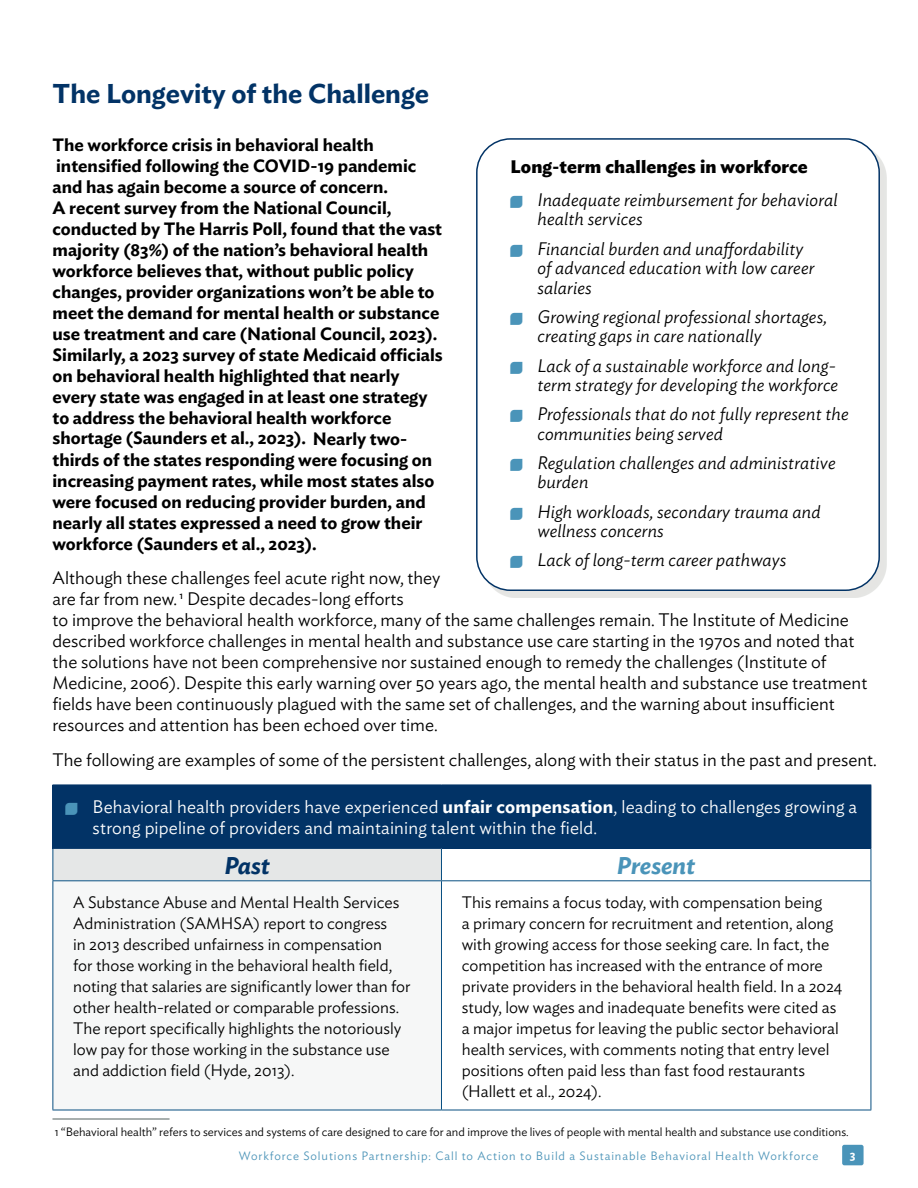
<style>
.page{position:relative;width:918px;height:1188px;background:#fff}
.page>*{position:absolute;margin:0;border:0;box-sizing:border-box;transform-origin:0 0}
.t1{font:600 27px "Ideal Sans";color:#023366}
.t2{font:italic 600 24px "Ideal Sans";color:#4a94b9}
.t3{font:italic 600 24px "Ideal Sans";color:#023366}
.t4{font:300 18px/21px "Ideal Sans";color:#000}
.t5{font:italic 300 18px/19.5px "Ideal Sans";letter-spacing:.01em;color:#000}
.t6{font:300 18px/21px "Ideal Sans";letter-spacing:.01em;color:#fff}
.t7{font:700 18px "Ideal Sans";letter-spacing:.01em;color:#000}
.t8{font:600 17.7px/21px "Ideal Sans";color:#000}
.t9{font:300 16.5px/21px "Ideal Sans";color:#000}
.t10{font:300 12px "Ideal Sans";color:#000}
.t11{font:300 12px "Ideal Sans";letter-spacing:.075em;color:#4c94b8}
.t12{font:600 12px "Ideal Sans";color:#fff}
.s1{font-weight:600}
</style>
<div class="page">
<div style="left:842px;top:1145px;width:22px;height:20px;background:#4a94b9;border-radius:2px"></div>
<div style="left:483px;top:145px;width:404px;height:453px;background:#a9aba4;opacity:.3"></div>
<div style="left:477px;top:139px;width:402px;height:451px;background:#fff;border-radius:34px"></div>
<div style="left:476px;top:138px;width:404px;height:453px;border:2px solid #023366;border-radius:34px"></div>
<div style="left:53px;top:785px;width:818px;height:63px;background:#023366"></div>
<div style="left:53px;top:848px;width:388px;height:33px;background:#e5e7e7"></div>
<div style="left:53px;top:881px;width:388px;height:229px;background:#f6f7f7"></div>
<hr style="left:52px;top:849px;width:1px;height:31px;background:#084f81">
<hr style="left:441px;top:849px;width:1px;height:31px;background:#084f81">
<hr style="left:871px;top:849px;width:1px;height:31px;background:#084f81">
<hr style="left:52px;top:880px;width:389px;height:1px;background:#084f81">
<hr style="left:52px;top:881px;width:1px;height:229px;background:#084f81">
<hr style="left:441px;top:880px;width:430px;height:1px;background:#084f81">
<hr style="left:441px;top:881px;width:1px;height:229px;background:#084f81">
<hr style="left:871px;top:881px;width:1px;height:229px;background:#084f81">
<hr style="left:52px;top:1110px;width:389px;height:1px;background:#084f81">
<hr style="left:441px;top:1110px;width:430px;height:1px;background:#084f81">
<hr style="left:52px;top:785px;width:1px;height:63px;background:#023366">
<hr style="left:871px;top:785px;width:1px;height:63px;background:#023366">
<hr style="left:52px;top:848px;width:389px;height:1px;background:#023366">
<hr style="left:441px;top:848px;width:430px;height:1px;background:#023366">
<hr style="left:52px;top:1119px;width:118px;height:1px;background:#53605f">
<h1 class="t1" style="left:52px;top:72px;width:378px">The Longevity of the Challenge</h1>
<p class="t8" style="left:52px;top:133px;width:392px">The workforce crisis in behavioral health intensified following the COVID-19 pandemic and has again become a source of concern.<br>A recent survey from the National Council, conducted by The Harris Poll, found that the vast majority (83%) of the nation’s behavioral health workforce believes that, without public policy changes, provider organizations won’t be able to meet the demand for mental health or substance use treatment and care (National Council, 2023).<br>Similarly, a 2023 survey of state Medicaid officials on behavioral health highlighted that nearly every state was engaged in at least one strategy to address the behavioral health workforce shortage (Saunders et al., 2023). Nearly two&shy;thirds of the states responding were focusing on increasing payment rates, while most states also were focused on reducing provider burden, and nearly all states expressed a need to grow their workforce (Saunders et al., 2023).</p>
<p class="t4" style="left:52px;top:566px;width:816px">Although these challenges feel acute right now, they<br>are far from new. <sup>1</sup> Despite decades-long efforts<br>to improve the behavioral health workforce, many of the same challenges remain. The Institute of Medicine described workforce challenges in mental health and substance use care starting in the 1970s and noted that the solutions have not been comprehensive nor sustained enough to remedy the challenges (Institute of Medicine, 2006). Despite this early warning over 50 years ago, the mental health and substance use treatment fields have been continuously plagued with the same set of challenges, and the warning about insufficient resources and attention has been echoed over time.</p>
<p class="t4" style="left:53px;top:747px;width:826px">The following are examples of some of the persistent challenges, along with their status in the past and present.</p>
<p class="t7" style="left:510px;top:152px;width:299px">Long-term challenges in workforce</p>
<p class="t5" style="left:537px;top:188px;width:302px">Inadequate reimbursement for behavioral health services</p>
<p class="t5" style="left:537px;top:237px;width:279px">Financial burden and unaffordability of advanced education with low career salaries</p>
<p class="t5" style="left:537px;top:305px;width:291px">Growing regional professional shortages, creating gaps in care nationally</p>
<p class="t5" style="left:537px;top:354px;width:302px">Lack of a sustainable workforce and long&shy;term strategy for developing the workforce</p>
<p class="t5" style="left:537px;top:403px;width:313px">Professionals that do not fully represent the communities being served</p>
<p class="t5" style="left:537px;top:451px;width:300px">Regulation challenges and administrative burden</p>
<p class="t5" style="left:537px;top:500px;width:285px">High workloads, secondary trauma and wellness concerns</p>
<p class="t5" style="left:537px;top:549px;width:250px">Lack of long-term career pathways</p>
<p class="t6" style="left:93px;top:795px;width:766px">Behavioral health providers have experienced <span class="s1">unfair compensation</span>, leading to challenges growing a strong pipeline of providers and maintaining talent within the field.</p>
<h2 class="t3" style="left:224px;top:846px;width:47px">Past</h2>
<h2 class="t2" style="left:617px;top:846px;width:80px">Present</h2>
<p class="t9" style="left:73px;top:890px;width:339px">A Substance Abuse and Mental Health Services Administration (SAMHSA) report to congress<br>in 2013 described unfairness in compensation<br>for those working in the behavioral health field, noting that salaries are significantly lower than for other health-related or comparable professions.<br>The report specifically highlights the notoriously low pay for those working in the substance use and addiction field (Hyde, 2013).</p>
<p class="t9" style="left:462px;top:890px;width:382px">This remains a focus today, with compensation being<br>a primary concern for recruitment and retention, along with growing access for those seeking care. In fact, the competition has increased with the entrance of more private providers in the behavioral health field. In a 2024 study, low wages and inadequate benefits were cited as a major impetus for leaving the public sector behavioral health services, with comments noting that entry level positions often paid less than fast food restaurants (Hallett et al., 2024).</p>
<p class="t10" style="left:55px;top:1122px;width:795px">1 “Behavioral health” refers to services and systems of care designed to care for and improve the lives of people with mental health and substance use conditions.</p>
<p class="t11" style="left:239px;top:1147px;width:581px">Workforce Solutions Partnership: Call to Action to Build a Sustainable Behavioral Health Workforce</p>
<p class="t12" style="left:850px;top:1145px;width:7px">3</p>
</div>
